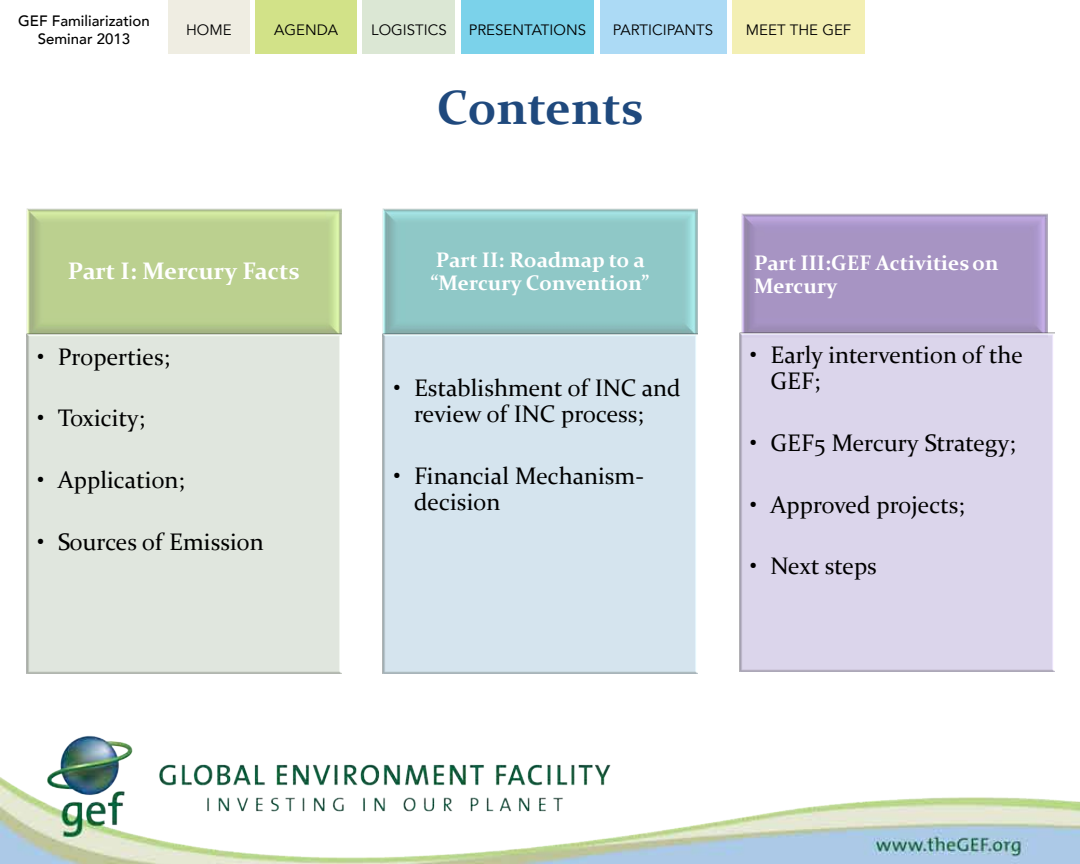
<style>
.page{position:relative;width:1080px;height:864px;background:#fff}
.page>*{position:absolute;margin:0;border:0;box-sizing:border-box;transform-origin:0 0}
.t1{font:700 48px "Constantia";color:#1f497d}
.t2{font:24px/26.2px "Constantia";color:#000}
.t3{font:700 24px "Constantia";letter-spacing:-.005em;color:#fff}
.t4{font:700 21px/23.1px "Constantia";color:#fff}
.t5{font:15px "Avenir";color:#000}
.t6{font:500 15px/18px "Avenir";color:#000;text-align:center}
</style>
<div class="page">
<div style="left:168px;top:0;width:82px;height:54px;background:#efede2"></div>
<div style="left:600px;top:0;width:126px;height:54px;background:#acdaf5"></div>
<div style="left:363px;top:0;width:92px;height:54px;background:#dbe7d4"></div>
<div style="left:732px;top:0;width:133px;height:54px;background:#f3efb3"></div>
<div style="left:256px;top:0;width:101px;height:54px;background:#d2e288"></div>
<div style="left:461px;top:0;width:133px;height:54px;background:#7bd2ea"></div>
<img style="left:0;top:735px;width:1080px;height:129px">
<img style="left:26px;top:209px;width:315px;height:125px">
<div style="left:26px;top:334px;width:315px;height:340px;background:#e0e6de"></div>
<img style="left:383px;top:209px;width:315px;height:125px">
<div style="left:383px;top:334px;width:315px;height:340px;background:#d5e4ee"></div>
<img style="left:741px;top:214px;width:306px;height:118px">
<div style="left:739px;top:332px;width:315px;height:340px;background:#dbd5eb"></div>
<p class="t6" style="left:18px;top:10px;width:133px">GEF Familiarization<br>Seminar 2013</p>
<p class="t5" style="left:186px;top:20px;width:47px">HOME</p>
<p class="t5" style="left:274px;top:20px;width:65px">AGENDA</p>
<p class="t5" style="left:371px;top:20px;width:77px">LOGISTICS</p>
<p class="t5" style="left:469px;top:20px;width:119px">PRESENTATIONS</p>
<p class="t5" style="left:613px;top:20px;width:102px">PARTICIPANTS</p>
<p class="t5" style="left:746px;top:20px;width:107px">MEET THE GEF</p>
<p class="t3" style="left:68px;top:254px;width:233px">Part I: Mercury Facts</p>
<p class="t2" style="left:37px;top:343px;width:134px">• Properties;</p>
<p class="t2" style="left:37px;top:404px;width:109px">• Toxicity;</p>
<p class="t2" style="left:37px;top:466px;width:149px">• Application;</p>
<p class="t2" style="left:37px;top:527px;width:228px">• Sources of Emission</p>
<h1 class="t1" style="left:437px;top:75px;width:207px">Contents</h1>
<p class="t4" style="left:430px;top:247px;width:221px">Part II: Roadmap to a “Mercury Convention”</p>
<p class="t2" style="left:414px;top:373px;width:268px;text-indent:-20px">• Establishment of INC and review of INC process;</p>
<p class="t2" style="left:414px;top:461px;width:231px;text-indent:-20px">• Financial Mechanism&shy;decision</p>
<p class="t4" style="left:754px;top:250px;width:246px">Part III:GEF Activities on<br>Mercury</p>
<p class="t2" style="left:770px;top:341px;width:254px;text-indent:-20px">• Early intervention of the<br>GEF;</p>
<p class="t2" style="left:750px;top:429px;width:267px">• GEF5 Mercury Strategy;</p>
<p class="t2" style="left:750px;top:490px;width:216px">• Approved projects;</p>
<p class="t2" style="left:750px;top:552px;width:128px">• Next steps</p>
</div>
